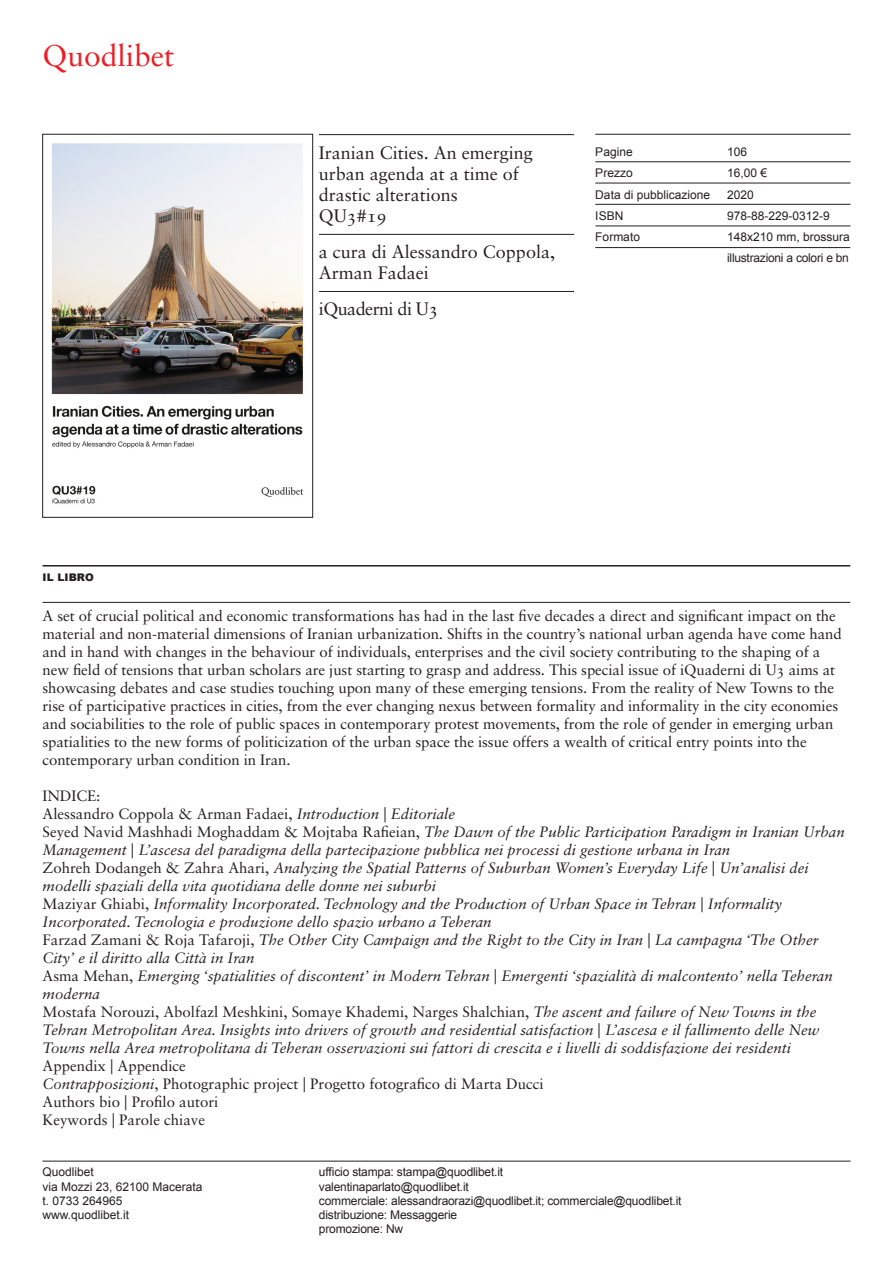
<style>
.page{position:relative;width:893px;height:1263px;background:#fff}
.page>*{position:absolute;margin:0;border:0;box-sizing:border-box;transform-origin:0 0}
.t1{font:30px "Sabon Roman Os F";color:#ee1d23}
.t2{font:18px/21px "Sabon Roman Os F";color:#231f20}
.t3{font:18px "Sabon Roman Os F";letter-spacing:-.03em;color:#231f20}
.t4{font:15px/18px "Sabon Roman Os F";letter-spacing:-.005em;color:#231f20}
.t5{font:15px/18px "Sabon Italic Os F";color:#231f20}
.t6{font:12px/21.3px "Arial";letter-spacing:-.015em;color:#231f20}
.t7{font:900 10.5px "Arial";letter-spacing:.01em;color:#231f20}
.s1{font-family:"Sabon Italic Os F"}
.s2{font-family:"Sabon Roman Os F"}
</style>
<div class="page">
<hr style="left:43px;top:1161px;width:807px;height:1px;background:#231f20">
<hr style="left:43px;top:565px;width:807px;height:1px;background:#231f20">
<hr style="left:43px;top:602px;width:807px;height:1px;background:#231f20">
<hr style="left:595px;top:162px;width:255px;height:1px;background:#231f20">
<hr style="left:595px;top:183px;width:255px;height:1px;background:#231f20">
<hr style="left:595px;top:204px;width:255px;height:1px;background:#231f20">
<hr style="left:595px;top:226px;width:255px;height:1px;background:#231f20">
<hr style="left:595px;top:247px;width:255px;height:1px;background:#231f20">
<hr style="left:319px;top:234px;width:255px;height:1px;background:#231f20">
<img style="left:51px;top:143px;width:253px;height:361px">
<div style="left:42px;top:134px;width:271px;height:383px;border:1px solid #231f20"></div>
<hr style="left:319px;top:291px;width:255px;height:1px;background:#231f20">
<hr style="left:319px;top:134px;width:255px;height:1px;background:#231f20">
<hr style="left:595px;top:134px;width:255px;height:1px;background:#231f20">
<p class="t1" style="left:43px;top:38px;width:133px">Quodlibet</p>
<p class="t2" style="left:319px;top:142px;width:215px">Iranian Cities. An emerging urban agenda at a time of drastic alterations</p>
<p class="t2" style="left:319px;top:205px;width:70px">QU3#19</p>
<p class="t2" style="left:319px;top:241px;width:238px">a cura di Alessandro Coppola,<br>Arman Fadaei</p>
<p class="t3" style="left:319px;top:298px;width:121px">iQuaderni di U3</p>
<p class="t6" style="left:595px;top:141px;width:39px">Pagine</p>
<p class="t6" style="left:595px;top:163px;width:39px">Prezzo</p>
<p class="t6" style="left:595px;top:184px;width:116px">Data di pubblicazione</p>
<p class="t6" style="left:595px;top:205px;width:30px">ISBN</p>
<p class="t6" style="left:595px;top:226px;width:46px">Formato</p>
<p class="t6" style="left:727px;top:141px;width:22px">106</p>
<p class="t6" style="left:727px;top:163px;width:42px">16,00 €</p>
<p class="t6" style="left:727px;top:184px;width:28px">2020</p>
<p class="t6" style="left:727px;top:205px;width:104px">978-88-229-0312-9</p>
<p class="t6" style="left:727px;top:226px;width:124px">148x210 mm, brossura illustrazioni a colori e bn</p>
<p class="t7" style="left:43px;top:572px;width:53px">IL LIBRO</p>
<p class="t4" style="left:43px;top:606px;width:801px">A set of crucial political and economic transformations has had in the last five decades a direct and significant impact on the material and non-material dimensions of Iranian urbanization. Shifts in the country’s national urban agenda have come hand and in hand with changes in the behaviour of individuals, enterprises and the civil society contributing to the shaping of a new field of tensions that urban scholars are just starting to grasp and address. This special issue of iQuaderni di U3 aims at showcasing debates and case studies touching upon many of these emerging tensions. From the reality of New Towns to the rise of participative practices in cities, from the ever changing nexus between formality and informality in the city economies and sociabilities to the role of public spaces in contemporary protest movements, from the role of gender in emerging urban spatialities to the new forms of politicization of the urban space the issue offers a wealth of critical entry points into the contemporary urban condition in Iran.</p>
<p class="t4" style="left:43px;top:786px;width:59px">INDICE:</p>
<p class="t4" style="left:43px;top:804px;width:414px">Alessandro Coppola &amp; Arman Fadaei, <span class="s1">Introduction</span> | <span class="s1">Editoriale</span></p>
<p class="t5" style="left:43px;top:822px;width:804px"><span class="s2">Seyed Navid Mashhadi Moghaddam &amp; Mojtaba Rafieian,</span> The Dawn of the Public Participation Paradigm in Iranian Urban<br>Management <span class="s2">|</span> L’ascesa del paradigma della partecipazione pubblica nei processi di gestione urbana in Iran</p>
<p class="t5" style="left:43px;top:858px;width:767px"><span class="s2">Zohreh Dodangeh &amp; Zahra Ahari,</span> Analyzing the Spatial Patterns of Suburban Women’s Everyday Life <span class="s2">|</span> Un’analisi dei modelli spaziali della vita quotidiana delle donne nei suburbi</p>
<p class="t5" style="left:43px;top:894px;width:741px"><span class="s2">Maziyar Ghiabi,</span> Informality Incorporated. Technology and the Production of Urban Space in Tehran <span class="s2">|</span> Informality<br>Incorporated. Tecnologia e produzione dello spazio urbano a Teheran</p>
<p class="t5" style="left:43px;top:930px;width:777px"><span class="s2">Farzad Zamani &amp; Roja Tafaroji,</span> The Other City Campaign and the Right to the City in Iran <span class="s2">|</span> La campagna ‘The Other<br>City’ e il diritto alla Città in Iran</p>
<p class="t5" style="left:43px;top:966px;width:792px"><span class="s2">Asma Mehan,</span> Emerging ‘spatialities of discontent’ in Modern Tehran <span class="s2">|</span> Emergenti ‘spazialità di malcontento’ nella Teheran moderna</p>
<p class="t5" style="left:43px;top:1002px;width:779px"><span class="s2">Mostafa Norouzi, Abolfazl Meshkini, Somaye Khademi, Narges Shalchian,</span> The ascent and failure of New Towns in the<br>Tehran Metropolitan Area. Insights into drivers of growth and residential satisfaction <span class="s2">|</span> L’ascesa e il fallimento delle New<br>Towns nella Area metropolitana di Teheran osservazioni sui fattori di crescita e i livelli di soddisfazione dei residenti</p>
<p class="t4" style="left:43px;top:1056px;width:145px">Appendix | Appendice</p>
<p class="t4" style="left:43px;top:1074px;width:503px"><span class="s1">Contrapposizioni</span>, Photographic project | Progetto fotografico di Marta Ducci</p>
<p class="t4" style="left:43px;top:1092px;width:177px">Authors bio | Profilo autori</p>
<p class="t4" style="left:43px;top:1110px;width:164px">Keywords | Parole chiave</p>
<p class="t6" style="left:43px;top:1162px;width:53px">Quodlibet</p>
<p class="t6" style="left:43px;top:1176px;width:162px">via Mozzi 23, 62100 Macerata</p>
<p class="t6" style="left:43px;top:1190px;width:82px">t. 0733 264965</p>
<p class="t6" style="left:43px;top:1204px;width:88px">www.quodlibet.it</p>
<p class="t6" style="left:319px;top:1162px;width:186px">ufficio stampa: stampa@quodlibet.it</p>
<p class="t6" style="left:319px;top:1176px;width:151px">valentinaparlato@quodlibet.it</p>
<p class="t6" style="left:319px;top:1190px;width:364px">commerciale: alessandraorazi@quodlibet.it; commerciale@quodlibet.it</p>
<p class="t6" style="left:319px;top:1204px;width:140px">distribuzione: Messaggerie</p>
<p class="t6" style="left:319px;top:1218px;width:86px">promozione: Nw</p>
</div>
